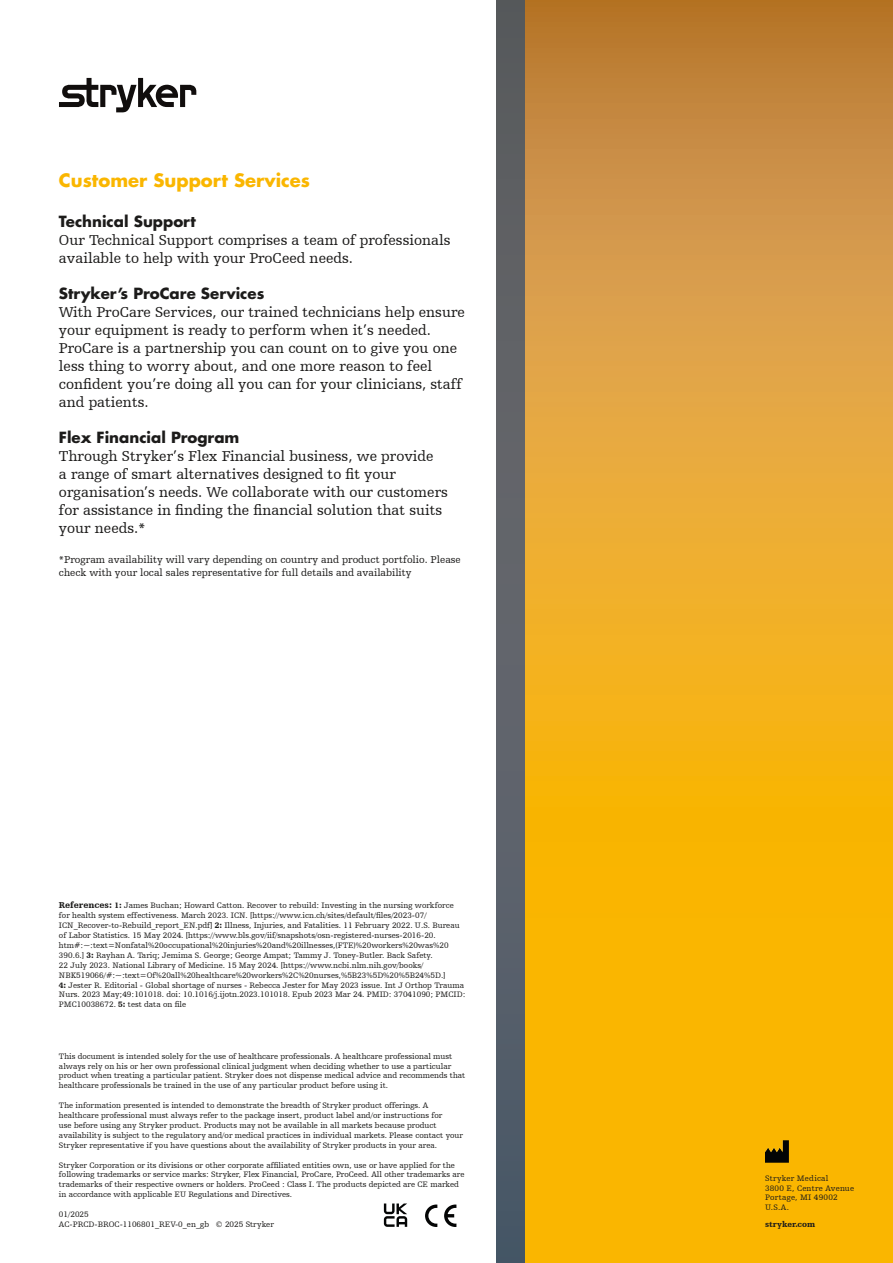
<style>
.page{position:relative;width:893px;height:1263px;background:#fff}
.page>*{position:absolute;margin:0;border:0;box-sizing:border-box;transform-origin:0 0}
.t1{font:700 18px "Futura Std";color:#fab600}
.t2{font:15px/18px "Humanist Slabserif 712 BT";color:#1c1b1a}
.t3{font:700 15px "Futura Std";color:#1c1b1a}
.t4{font:10.5px/12.6px "Humanist Slabserif 712 BT";color:#1c1b1a}
.t5{font:8.25px/9.9px "Humanist Slabserif 712 BT";color:#1c1b1a}
.t6{font:8.25px/9.9px "Humanist Slabserif 712 BT";letter-spacing:.02em;color:#1c1b1a}
.t7{font:900 8.25px "Humanist Slabserif 712 BT";color:#1c1b1a}
.s1{font-weight:900;font-size:9px}
.s2{font-weight:900}
</style>
<div class="page">
<div style="left:497px;top:0;width:28px;height:1263px;background:linear-gradient(to bottom,#636262,#535e6d)"></div>
<svg style="left:525px;top:0;width:368px;height:1263px;background:#e8a822"></svg>
<img style="left:765px;top:1141px;width:24px;height:22px">
<svg style="left:59px;top:78px;width:137px;height:34px"></svg>
<svg style="left:425px;top:1204px;width:12px;height:23px"></svg>
<svg style="left:444px;top:1204px;width:12px;height:23px"></svg>
<svg style="left:384px;top:1203px;width:23px;height:24px"></svg>
<h1 class="t1" style="left:59px;top:168px;width:253px">Customer Support Services</h1>
<h2 class="t3" style="left:59px;top:211px;width:138px">Technical Support</h2>
<h2 class="t2" style="left:59px;top:230px;width:393px">Our Technical Support comprises a team of professionals available to help with your ProCeed needs.</h2>
<h2 class="t3" style="left:59px;top:283px;width:207px">Stryker’s ProCare Services</h2>
<p class="t2" style="left:59px;top:302px;width:407px">With ProCare Services, our trained technicians help ensure your equipment is ready to perform when it’s needed.<br>ProCare is a partnership you can count on to give you one less thing to worry about, and one more reason to feel confident you’re doing all you can for your clinicians, staff and patients.</p>
<h2 class="t3" style="left:59px;top:427px;width:182px">Flex Financial Program</h2>
<p class="t2" style="left:59px;top:446px;width:390px">Through Stryker’s Flex Financial business, we provide<br>a range of smart alternatives designed to fit your organisation’s needs. We collaborate with our customers for assistance in finding the financial solution that suits your needs.*</p>
<p class="t4" style="left:59px;top:553px;width:403px">*Program availability will vary depending on country and product portfolio. Please check with your local sales representative for full details and availability</p>
<p class="t5" style="left:59px;top:900px;width:408px"><span class="s1">References:</span> <span class="s2">1:</span> James Buchan; Howard Catton. Recover to rebuild: Investing in the nursing workforce for health system effectiveness. March 2023. ICN. [https://www.icn.ch/sites/default/files/2023-07/ ICN_Recover-to-Rebuild_report_EN.pdf] <span class="s2">2:</span> Illness, Injuries, and Fatalities. 11 February 2022. U.S. Bureau of Labor Statistics. 15 May 2024. [https://www.bls.gov/iif/snapshots/osn-registered-nurses-2016-20. htm#:~:text=Nonfatal%20occupational%20injuries%20and%20illnesses,(FTE)%20workers%20was%20<br>390.6.] <span class="s2">3:</span> Rayhan A. Tariq; Jemima S. George; George Ampat; Tammy J. Toney-Butler. Back Safety.<br>22 July 2023. National Library of Medicine. 15 May 2024. [https://www.ncbi.nlm.nih.gov/books/ NBK519066/#:~:text=Of%20all%20healthcare%20workers%2C%20nurses,%5B23%5D%20%5B24%5D.]<br><span class="s2">4:</span> Jester R. Editorial - Global shortage of nurses - Rebecca Jester for May 2023 issue. Int J Orthop Trauma Nurs. 2023 May;49:101018. doi: 10.1016/j.ijotn.2023.101018. Epub 2023 Mar 24. PMID: 37041090; PMCID:<br>PMC10038672. <span class="s2">5:</span> test data on file</p>
<p class="t5" style="left:59px;top:1051px;width:408px">This document is intended solely for the use of healthcare professionals. A healthcare professional must always rely on his or her own professional clinical judgment when deciding whether to use a particular product when treating a particular patient. Stryker does not dispense medical advice and recommends that healthcare professionals be trained in the use of any particular product before using it.</p>
<p class="t5" style="left:59px;top:1100px;width:406px">The information presented is intended to demonstrate the breadth of Stryker product offerings. A healthcare professional must always refer to the package insert, product label and/or instructions for<br>use before using any Stryker product. Products may not be available in all markets because product availability is subject to the regulatory and/or medical practices in individual markets. Please contact your Stryker representative if you have questions about the availability of Stryker products in your area.</p>
<p class="t5" style="left:59px;top:1160px;width:407px">Stryker Corporation or its divisions or other corporate affiliated entities own, use or have applied for the following trademarks or service marks: Stryker, Flex Financial, ProCare, ProCeed. All other trademarks are trademarks of their respective owners or holders. ProCeed : Class I. The products depicted are CE marked in accordance with applicable EU Regulations and Directives.</p>
<p class="t5" style="left:59px;top:1209px;width:216px">01/2025<br>AC-PRCD-BROC-1106801_REV-0_en_gb © 2025 Stryker</p>
<p class="t6" style="left:765px;top:1173px;width:91px">Stryker Medical<br>3800 E, Centre Avenue<br>Portage, MI 49002<br>U.S.A.</p>
<p class="t7" style="left:765px;top:1219px;width:52px">stryker.com</p>
</div>
